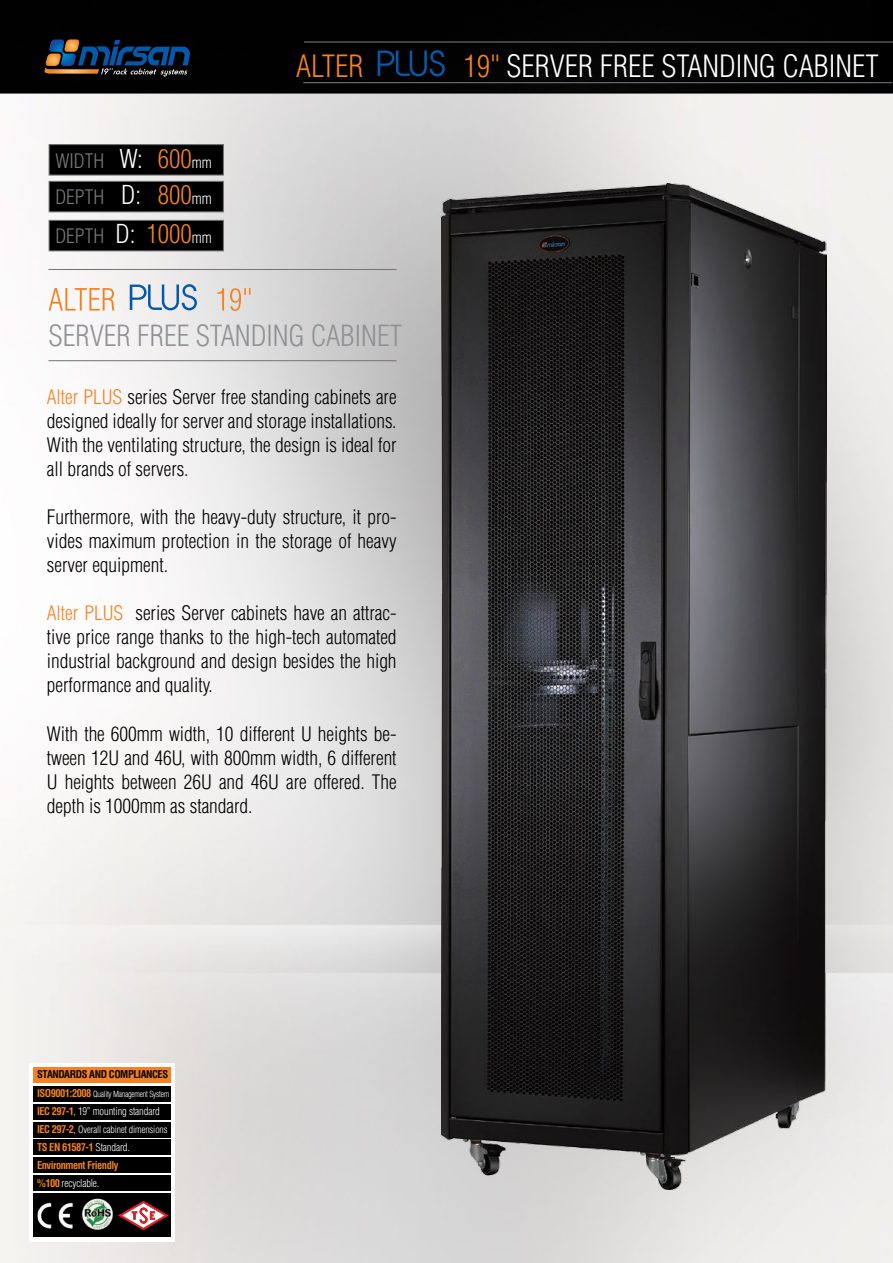
<style>
.page{position:relative;width:893px;height:1263px;background:#fff}
.page>*{position:absolute;margin:0;border:0;box-sizing:border-box;transform-origin:0 0}
.t1{font:30px "Helvetica Condensed Light Tr";color:#fff}
.t2{font:28.5px "Helvetica Condensed Light Tr";color:#8f9194}
.t3{font:19.5px/24px "Helvetica Condensed Light Tr";color:#000;text-align:justify}
.t4{font:19.5px/36.8px "Helvetica Condensed Light Tr";color:#77787b}
.t5{font:10.5px "Helvetica Condensed Light Tr";letter-spacing:-.01em;color:#fff}
.t6{font:10.5px/18px "Helvetica Cond Bold Tr";letter-spacing:-.05em;color:#f58220}
.t7{font:10.5px "Helvetica Cond Bold Tr";letter-spacing:-.04em;color:#000}
.t8{font:9.75px "Helvetica Condensed Light Tr";letter-spacing:-.01em;color:#fff}
.t9{font:8.25px "Helvetica Condensed Light Tr";letter-spacing:-.03em;color:#fff}
.s1{font-size:25.5px;color:#fff}
.s2{font-size:25.5px;color:#f58220}
.s3{font-size:15px;color:#fff}
.s4{color:#f58220}
.s5{font-family:"Abeatby Kai";font-size:33px}
.s6{color:#f58221}
.s7{font-family:"Helvetica Cond Bold Tr";font-size:10.5px;color:#f58220}
.s8{font-family:"Helvetica Cond Bold Tr";color:#f58220}
.s9{font-size:10.5px}
.s10{font-family:"Helvetica Condensed Light Tr";color:#fff}
</style>
<div class="page">
<img style="left:0;top:94px;width:893px;height:1169px">
<div style="left:0;top:0;width:893px;height:94px;background:#010101"></div>
<svg style="left:45px;top:39px;width:145px;height:38px"></svg>
<hr style="left:304px;top:41px;width:589px;height:2px;background:#77787b">
<hr style="left:303px;top:82px;width:589px;height:1px;background:#77787b">
<img style="left:442px;top:184px;width:384px;height:1005px">
<svg style="left:217px;top:288px;width:33px;height:23px"></svg>
<svg style="left:130px;top:284px;width:67px;height:26px"></svg>
<svg style="left:49px;top:288px;width:66px;height:23px"></svg>
<hr style="left:49px;top:269px;width:348px;height:1px;background:#77787b">
<hr style="left:49px;top:360px;width:348px;height:1px;background:#77787b">
<div style="left:49px;top:145px;width:174px;height:30px;background:#000"></div>
<div style="left:49px;top:144px;width:175px;height:32px;border:1px solid #77787b"></div>
<div style="left:49px;top:181px;width:174px;height:31px;background:#000"></div>
<div style="left:49px;top:181px;width:175px;height:31px;border:1px solid #77787b"></div>
<div style="left:49px;top:220px;width:174px;height:31px;background:#000"></div>
<div style="left:49px;top:220px;width:175px;height:31px;border:1px solid #77787b"></div>
<svg style="left:29px;top:1063px;width:145px;height:178px"></svg>
<div style="left:33px;top:1067px;width:138px;height:15px;background:#f58220"></div>
<div style="left:33px;top:1086px;width:138px;height:15px;background:#000"></div>
<div style="left:33px;top:1122px;width:138px;height:15px;background:#000"></div>
<div style="left:33px;top:1158px;width:138px;height:15px;background:#000"></div>
<div style="left:33px;top:1104px;width:138px;height:15px;background:#000"></div>
<div style="left:33px;top:1140px;width:138px;height:15px;background:#000"></div>
<div style="left:33px;top:1175px;width:138px;height:16px;background:#000"></div>
<div style="left:33px;top:1193px;width:138px;height:44px;background:#000"></div>
<img style="left:81px;top:1198px;width:32px;height:32px">
<img style="left:37px;top:1202px;width:36px;height:27px">
<svg style="left:118px;top:1201px;width:51px;height:29px"></svg>
<p class="t4" style="left:55px;top:142px;width:158px">WIDTH <span class="s1">W:</span> <span class="s2">600</span><span class="s3">mm<br></span>DEPTH <span class="s1">D:</span> <span class="s2">800</span><span class="s3">mm</span></p>
<p class="t4" style="left:55px;top:218px;width:158px">DEPTH <span class="s1">D:</span> <span class="s2">1000</span><span class="s3">mm</span></p>
<h1 class="t1" style="left:296px;top:48px;width:584px"><span class="s4">ALTER</span> <span class="s5">PLUS</span> <span class="s4">19''</span> SERVER FREE STANDING CABINET</h1>
<h2 class="t2" style="left:49px;top:319px;width:355px">SERVER FREE STANDING CABINET</h2>
<p class="t3" style="left:47px;top:385px;width:351px"><span class="s6">Alter PLUS</span> series Server free standing cabinets are designed ideally for server and storage installations.<br>With the ventilating structure, the design is ideal for all brands of servers.</p>
<p class="t3" style="left:47px;top:505px;width:351px">Furthermore, with the heavy-duty structure, it pro&shy;vides maximum protection in the storage of heavy server equipment.</p>
<p class="t3" style="left:47px;top:601px;width:351px"><span class="s6">Alter PLUS</span> series Server cabinets have an attrac&shy;tive price range thanks to the high-tech automated industrial background and design besides the high performance and quality.</p>
<p class="t3" style="left:47px;top:721px;width:351px">With the 600mm width, 10 different U heights be&shy;tween 12U and 46U, with 800mm width, 6 different U heights between 26U and 46U are offered. The depth is 1000mm as standard.</p>
<p class="t7" style="left:37px;top:1068px;width:133px">STANDARDS AND COMPLIANCES</p>
<p class="t9" style="left:37px;top:1090px;width:134px"><span class="s7">ISO9001:2008</span> Quality Management System</p>
<p class="t5" style="left:37px;top:1105px;width:124px"><span class="s8">IEC 297-1</span>, 19” mounting standard</p>
<p class="t8" style="left:37px;top:1124px;width:132px"><span class="s7">IEC 297-2</span><span class="s9">,</span> Overall cabinet dimensions</p>
<p class="t6" style="left:37px;top:1138px;width:94px">TS EN 61587-1 <span class="s10">Standard.<br></span>Environment Friendly</p>
<p class="t5" style="left:37px;top:1177px;width:63px"><span class="s8">%100</span> recyclable.</p>
</div>
